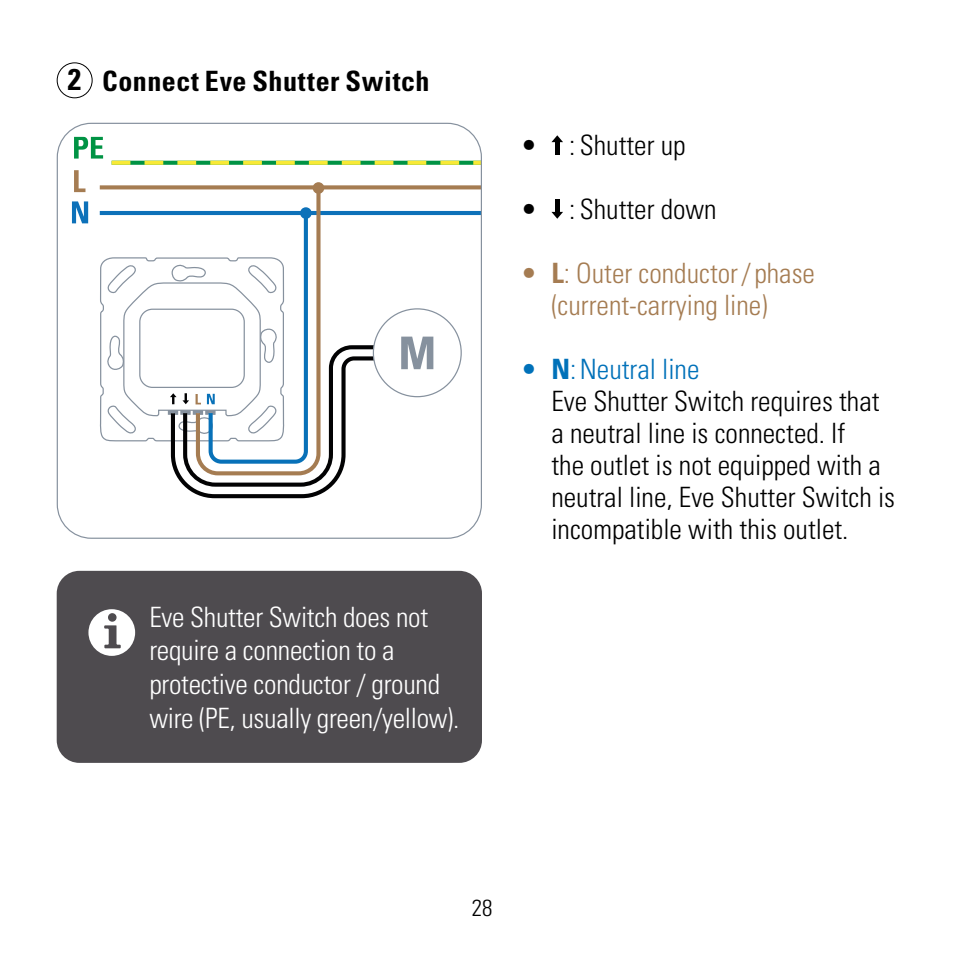
<style>
.page{position:relative;width:964px;height:964px;background:#fff}
.page>*{position:absolute;margin:0;border:0;box-sizing:border-box;transform-origin:0 0}
.t1{font:300 condensed 28px/32px "Univers LT Std";color:#000}
.t2{font:300 condensed 28px/33.6px "Univers LT Std";letter-spacing:-.01em;color:#fff}
.t3{font:300 condensed 28px/32px "Univers LT Std";color:#a57c52}
.t4{font:700 condensed 28px "Univers LT Std";letter-spacing:.02em;color:#000}
.t5{font:300 condensed 23.2px "Univers LT Std";color:#000}
.s1{font-size:30px}
.s2{font-weight:700}
.s3{font-weight:700;color:#0071b9}
.s4{color:#0071b9}
</style>
<div class="page">
<svg style="left:100px;top:185px;width:380px;height:4px"></svg>
<hr style="left:100px;top:211px;width:381px;height:4px;background:#0d71b9">
<svg style="left:194px;top:184px;width:129px;height:25px"></svg>
<svg style="left:188px;top:392px;width:250px;height:107px"></svg>
<div style="left:373px;top:309px;width:88px;height:88px;background:#fff;border-radius:50%"></div>
<svg style="left:300px;top:207px;width:12px;height:12px"></svg>
<div style="left:313px;top:182px;width:11px;height:12px;background:#a57c52;border-radius:50%"></div>
<svg style="left:72px;top:201px;width:16px;height:22px"></svg>
<svg style="left:74px;top:170px;width:11px;height:22px"></svg>
<svg style="left:74px;top:137px;width:29px;height:22px"></svg>
<svg style="left:112px;top:161px;width:368px;height:4px"></svg>
<svg style="left:99px;top:209px;width:334px;height:280px"></svg>
<div style="left:57px;top:62px;width:36px;height:36px;border:1px solid #000;border-radius:50%"></div>
<hr style="left:555px;top:139px;width:4px;height:16px;background:#000">
<svg style="left:551px;top:135px;width:12px;height:7px"></svg>
<hr style="left:555px;top:199px;width:4px;height:16px;background:#000">
<svg style="left:551px;top:212px;width:12px;height:7px"></svg>
<div style="left:57px;top:571px;width:425px;height:192px;background:#4e4b4f;border-radius:23px"></div>
<div style="left:88px;top:609px;width:47px;height:47px;background:#fff;border-radius:50%"></div>
<svg style="left:104px;top:613px;width:17px;height:35px"></svg>
<p class="t4" style="left:68px;top:64px;width:363px"><span class="s1">2</span> Connect Eve Shutter Switch</p>
<p class="t2" style="left:149px;top:600px;width:312px">Eve Shutter Switch does not require a connection to a protective conductor / ground wire (PE, usually green/yellow).</p>
<p class="t1" style="left:523px;top:129px;width:164px"><span class="s2">•</span> : Shutter up</p>
<p class="t1" style="left:523px;top:193px;width:195px"><span class="s2">•</span> : Shutter down</p>
<p class="t3" style="left:551px;top:257px;width:265px;text-indent:-28px"><span class="s2">• L</span>: Outer conductor/ phase (current-carrying line)</p>
<p class="t1" style="left:551px;top:353px;width:345px;text-indent:-28px"><span class="s3">• N</span><span class="s4">:Neutral line<br></span>Eve Shutter Switch requires that a neutral line is connected. If<br>the outlet is not equipped with a neutral line, Eve Shutter Switch is incompatible with this outlet.</p>
<p class="t5" style="left:472px;top:894px;width:22px">28</p>
</div>
